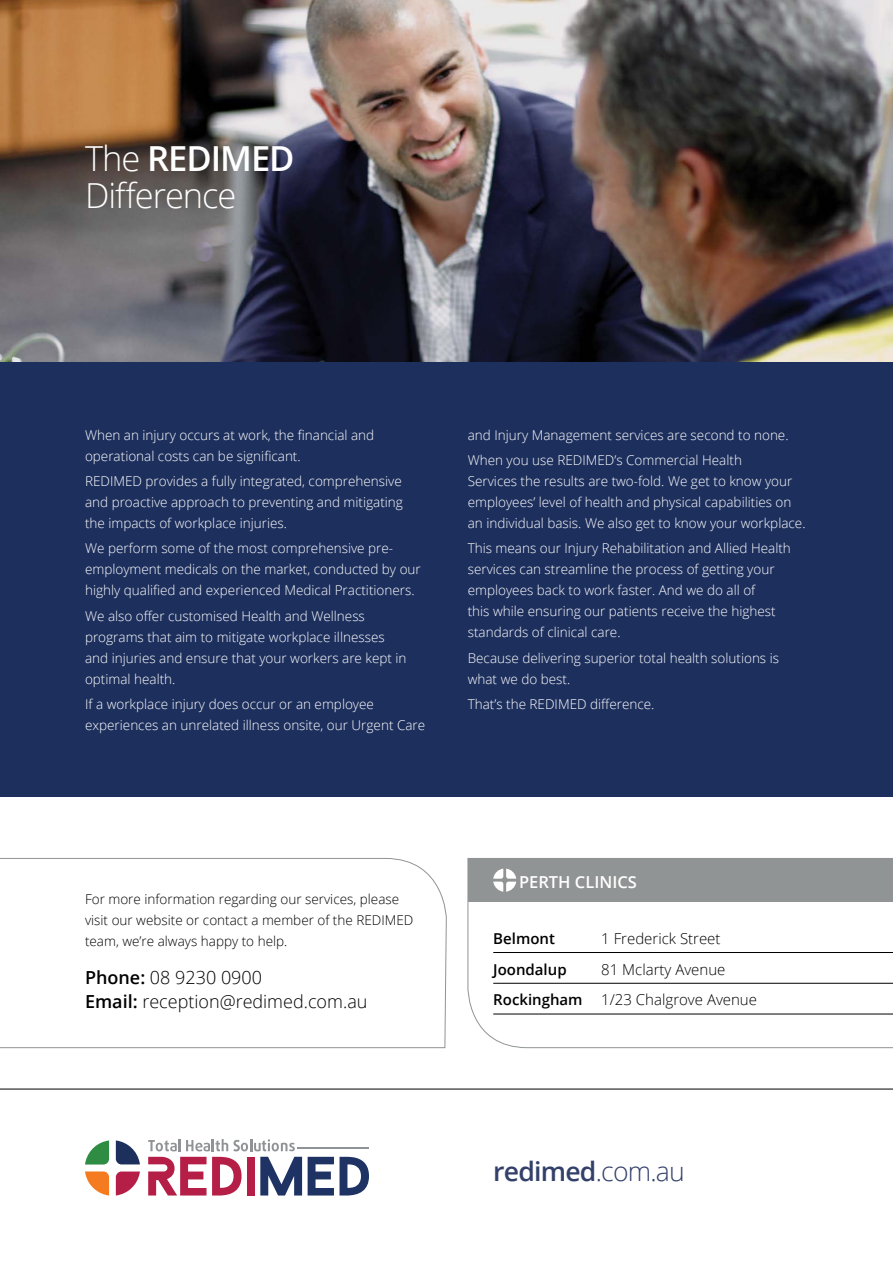
<style>
.page{position:relative;width:893px;height:1263px;background:#fff}
.page>*{position:absolute;margin:0;border:0;box-sizing:border-box;transform-origin:0 0}
.t1{font:300 34.5px/37.5px "Open Sans";letter-spacing:-.03em;color:#fff}
.t2{font:600 26.55px "Open Sans";letter-spacing:-.03em;color:#33406a}
.t3{font:300 18px/24px "Open Sans";color:#000}
.t4{font:600 16.5px "Open Sans";color:#fff}
.t5{font:300 15px/30.8px "Open Sans";color:#000}
.t6{font:600 15px "Open Sans";color:#000}
.t7{font:300 13.5px/21px "Open Sans";color:#fff}
.t8{font:300 13.5px/21px "Open Sans";color:#000}
.s1{font-weight:600}
.s2{font-weight:300}
</style>
<div class="page">
<svg style="left:468px;top:902px;width:425px;height:146px"></svg>
<svg style="left:0;top:858px;width:447px;height:190px"></svg>
<hr style="left:493px;top:952px;width:400px;height:1px;background:#000">
<hr style="left:493px;top:983px;width:400px;height:1px;background:#000">
<hr style="left:493px;top:1014px;width:400px;height:1px;background:#000">
<div style="left:0;top:0;width:893px;height:797px;background:#1d2f5d"></div>
<img style="left:0;top:0;width:893px;height:361px">
<div style="left:468px;top:858px;width:425px;height:44px;background:#919494"></div>
<svg style="left:493px;top:869px;width:23px;height:23px"></svg>
<hr style="left:0;top:1089px;width:893px;height:1px;background:#000">
<svg style="left:85px;top:1140px;width:24px;height:24px"></svg>
<svg style="left:116px;top:1140px;width:24px;height:24px"></svg>
<svg style="left:85px;top:1171px;width:24px;height:24px"></svg>
<svg style="left:116px;top:1171px;width:24px;height:24px"></svg>
<div style="left:247px;top:1157px;width:8px;height:38px;background:#b51e46"></div>
<svg style="left:340px;top:1157px;width:29px;height:38px"></svg>
<svg style="left:260px;top:1157px;width:42px;height:38px"></svg>
<svg style="left:212px;top:1157px;width:30px;height:38px"></svg>
<svg style="left:148px;top:1157px;width:58px;height:38px"></svg>
<hr style="left:297px;top:1147px;width:72px;height:2px;background:#909395">
<svg style="left:308px;top:1157px;width:26px;height:38px"></svg>
<svg style="left:148px;top:1139px;width:147px;height:12px"></svg>
<h1 class="t1" style="left:85px;top:139px;width:211px">The <span class="s1">REDIMED<br></span>Difference</h1>
<p class="t7" style="left:85px;top:424px;width:291px">When an injury occurs at work, the financial and operational costs can be significant.</p>
<p class="t7" style="left:85px;top:470px;width:319px;text-align:justify">REDIMED provides a fully integrated, comprehensive and proactive approach to preventing and mitigating the impacts of workplace injuries.</p>
<p class="t7" style="left:85px;top:538px;width:337px">We perform some of the most comprehensive pre&shy;employment medicals on the market, conducted by our highly qualified and experienced Medical Practitioners.</p>
<p class="t7" style="left:85px;top:605px;width:323px">We also offer customised Health and Wellness programs that aim to mitigate workplace illnesses and injuries and ensure that your workers are kept in optimal health.</p>
<p class="t7" style="left:85px;top:693px;width:342px">If a workplace injury does occur or an employee experiences an unrelated illness onsite, our Urgent Care</p>
<p class="t7" style="left:468px;top:422px;width:322px;line-height:25.2px">and Injury Management services are second to none.<br>When you use REDIMED’s Commercial Health</p>
<p class="t7" style="left:468px;top:470px;width:339px">Services the results are two-fold. We get to know your employees’ level of health and physical capabilities on an individual basis. We also get to know your workplace.</p>
<p class="t7" style="left:468px;top:538px;width:325px">This means our Injury Rehabilitation and Allied Health services can streamline the process of getting your employees back to work faster. And we do all of<br>this while ensuring our patients receive the highest standards of clinical care.</p>
<p class="t7" style="left:468px;top:647px;width:313px">Because delivering superior total health solutions is what we do best.</p>
<p class="t7" style="left:468px;top:693px;width:188px">That’s the REDIMED difference.</p>
<p class="t8" style="left:85px;top:888px;width:330px">For more information regarding our services, please visit our website or contact a member of the REDIMED team, we’re always happy to help.</p>
<h3 class="t3" style="left:85px;top:965px;width:284px"><span class="s1">Phone:</span> 08 9230 0900<br><span class="s1">Email:</span> reception@redimed.com.au</h3>
<p class="t4" style="left:519px;top:870px;width:119px">PERTH CLINICS</p>
<p class="t6" style="left:493px;top:928px;width:63px">Belmont</p>
<p class="t5" style="left:601px;top:922px;width:121px">1 Frederick Street</p>
<p class="t6" style="left:493px;top:958px;width:75px">Joondalup</p>
<p class="t5" style="left:493px;top:953px;width:265px;text-indent:108px">81 Mclarty Avenue<br><span class="s1">Rockingham</span> 1/23 Chalgrove Avenue</p>
<h2 class="t2" style="left:493px;top:1153px;width:193px">redimed<span class="s2">.com.au</span></h2>
</div>
